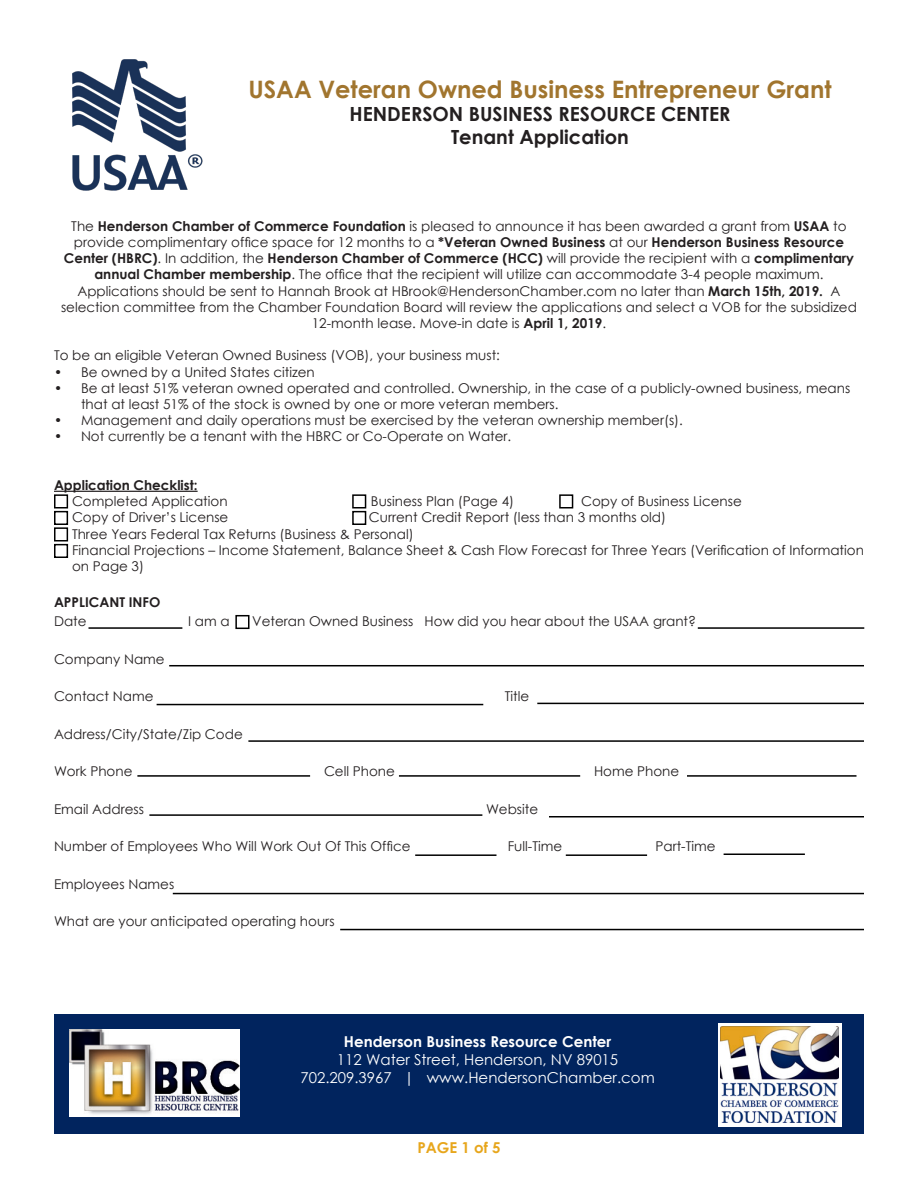
<style>
.page{position:relative;width:918px;height:1188px;background:#fff}
.page>*{position:absolute;margin:0;border:0;box-sizing:border-box;transform-origin:0 0}
.t1{font:700 24px "Century Gothic";color:#a1752e}
.t2{font:700 19.5px/23.4px "Century Gothic";color:#231f20;text-align:center}
.t3{font:15px/18px "Century Gothic";color:#fff;text-align:center}
.t4{font:700 15px "Century Gothic";color:#fff}
.t5{font:700 15px "Century Gothic";color:#e7a61c}
.t6{font:13.5px/16.2px "Century Gothic";color:#231f20}
.t7{font:700 13.5px "Century Gothic";color:#231f20}
.s1{font-weight:700}
</style>
<div class="page">
<div style="left:54px;top:1014px;width:810px;height:120px;background:#01245e"></div>
<img style="left:69px;top:1030px;width:170px;height:86px">
<div style="left:718px;top:1023px;width:124px;height:103px;background:#fff"></div>
<img style="left:721px;top:1027px;width:118px;height:96px">
<hr style="left:54px;top:491px;width:144px;height:1px;background:#231f20">
<div style="left:235px;top:615px;width:15px;height:14px;border:2px solid #000"></div>
<div style="left:54px;top:494px;width:14px;height:14px;border:2px solid #000"></div>
<div style="left:559px;top:494px;width:14px;height:14px;border:2px solid #000"></div>
<div style="left:352px;top:494px;width:14px;height:14px;border:2px solid #000"></div>
<div style="left:54px;top:511px;width:14px;height:14px;border:2px solid #000"></div>
<div style="left:54px;top:527px;width:14px;height:15px;border:2px solid #000"></div>
<div style="left:352px;top:511px;width:14px;height:14px;border:2px solid #000"></div>
<div style="left:54px;top:544px;width:14px;height:14px;border:2px solid #000"></div>
<hr style="left:157px;top:704px;width:326px;height:1px;background:#000">
<hr style="left:88px;top:627px;width:94px;height:2px;background:#000">
<hr style="left:698px;top:627px;width:166px;height:2px;background:#000">
<hr style="left:537px;top:703px;width:327px;height:1px;background:#000">
<hr style="left:248px;top:740px;width:616px;height:2px;background:#000">
<hr style="left:137px;top:775px;width:173px;height:2px;background:#000">
<hr style="left:399px;top:775px;width:181px;height:2px;background:#000">
<hr style="left:687px;top:775px;width:169px;height:2px;background:#000">
<hr style="left:149px;top:814px;width:333px;height:2px;background:#000">
<hr style="left:415px;top:854px;width:81px;height:2px;background:#000">
<hr style="left:173px;top:893px;width:691px;height:1px;background:#000">
<hr style="left:169px;top:665px;width:695px;height:1px;background:#000">
<hr style="left:566px;top:854px;width:81px;height:2px;background:#000">
<hr style="left:340px;top:929px;width:524px;height:1px;background:#000">
<img style="left:72px;top:59px;width:131px;height:131px">
<hr style="left:549px;top:816px;width:315px;height:2px;background:#000">
<hr style="left:724px;top:854px;width:81px;height:1px;background:#000">
<p class="t1" style="left:248px;top:71px;width:585px">USAA Veteran Owned Business Entrepreneur Grant</p>
<p class="t2" style="left:349px;top:101px;width:383px">HENDERSON BUSINESS RESOURCE CENTER<br>Tenant Application</p>
<p class="t6" style="left:61px;top:218px;width:797px;text-align:center">The <span class="s1">Henderson Chamber of Commerce Foundation</span> is pleased to announce it has been awarded a grant from <span class="s1">USAA</span> to provide complimentary office space for 12 months to a <span class="s1">*Veteran Owned Business</span> at our <span class="s1">Henderson Business Resource Center (HBRC)</span>. In addition, the <span class="s1">Henderson Chamber of Commerce (HCC)</span> will provide the recipient with a <span class="s1">complimentary annual Chamber membership</span>. The office that the recipient will utilize can accommodate 3-4 people maximum.<br>Applications should be sent to Hannah Brook at HBrook@HendersonChamber.com no later than <span class="s1">March 15th, 2019.</span> A selection committee from the Chamber Foundation Board will review the applications and select a VOB for the subsidized 12-month lease. Move-in date is <span class="s1">April 1, 2019</span>.</p>
<p class="t6" style="left:54px;top:347px;width:448px">To be an eligible Veteran Owned Business (VOB), your business must:</p>
<p class="t6" style="left:54px;top:363px;width:262px">• Be owned by a United States citizen</p>
<p class="t6" style="left:81px;top:380px;width:771px;text-indent:-27px">• Be at least 51% veteran owned operated and controlled. Ownership, in the case of a publicly-owned business, means that at least 51% of the stock is owned by one or more veteran members.</p>
<p class="t6" style="left:54px;top:412px;width:631px">• Management and daily operations must be exercised by the veteran ownership member(s).</p>
<p class="t6" style="left:54px;top:428px;width:459px">• Not currently be a tenant with the HBRC or Co-Operate on Water.</p>
<p class="t7" style="left:54px;top:475px;width:145px">Application Checklist:</p>
<p class="t6" style="left:72px;top:493px;width:157px">Completed Application</p>
<p class="t6" style="left:371px;top:493px;width:145px">Business Plan (Page 4)</p>
<p class="t6" style="left:581px;top:493px;width:162px">Copy of Business License</p>
<p class="t6" style="left:72px;top:509px;width:158px">Copy of Driver’s License</p>
<p class="t6" style="left:369px;top:509px;width:299px">Current Credit Report (less than 3 months old)</p>
<p class="t6" style="left:72px;top:525px;width:343px">Three Years Federal Tax Returns (Business &amp; Personal)</p>
<p class="t6" style="left:72px;top:542px;width:794px">Financial Projections – Income Statement, Balance Sheet &amp; Cash Flow Forecast for Three Years (Verification of Information on Page 3)</p>
<p class="t7" style="left:54px;top:592px;width:108px">APPLICANT INFO</p>
<p class="t6" style="left:54px;top:613px;width:34px">Date</p>
<p class="t6" style="left:188px;top:613px;width:43px">I am a</p>
<p class="t6" style="left:252px;top:613px;width:445px">Veteran Owned Business How did you hear about the USAA grant?</p>
<p class="t6" style="left:54px;top:651px;width:112px">Company Name</p>
<p class="t6" style="left:54px;top:688px;width:101px">Contact Name</p>
<p class="t6" style="left:505px;top:688px;width:26px">Title</p>
<p class="t6" style="left:54px;top:726px;width:190px">Address/City/State/Zip Code</p>
<p class="t6" style="left:54px;top:763px;width:80px">Work Phone</p>
<p class="t6" style="left:324px;top:763px;width:72px">Cell Phone</p>
<p class="t6" style="left:594px;top:763px;width:87px">Home Phone</p>
<p class="t6" style="left:54px;top:801px;width:92px">Email Address</p>
<p class="t6" style="left:486px;top:801px;width:54px">Website</p>
<p class="t6" style="left:54px;top:838px;width:358px">Number of Employees Who Will Work Out Of This Office</p>
<p class="t6" style="left:508px;top:838px;width:56px">Full-Time</p>
<p class="t6" style="left:655px;top:838px;width:62px">Part-Time</p>
<p class="t6" style="left:54px;top:876px;width:122px">Employees Names</p>
<p class="t6" style="left:54px;top:913px;width:282px">What are your anticipated operating hours</p>
<p class="t4" style="left:344px;top:1031px;width:269px">Henderson Business Resource Center</p>
<p class="t3" style="left:300px;top:1051px;width:356px">112 Water Street, Henderson, NV 89015<br>702.209.3967 | www.HendersonChamber.com</p>
<p class="t5" style="left:417px;top:1136px;width:85px">PAGE 1 of 5</p>
</div>
